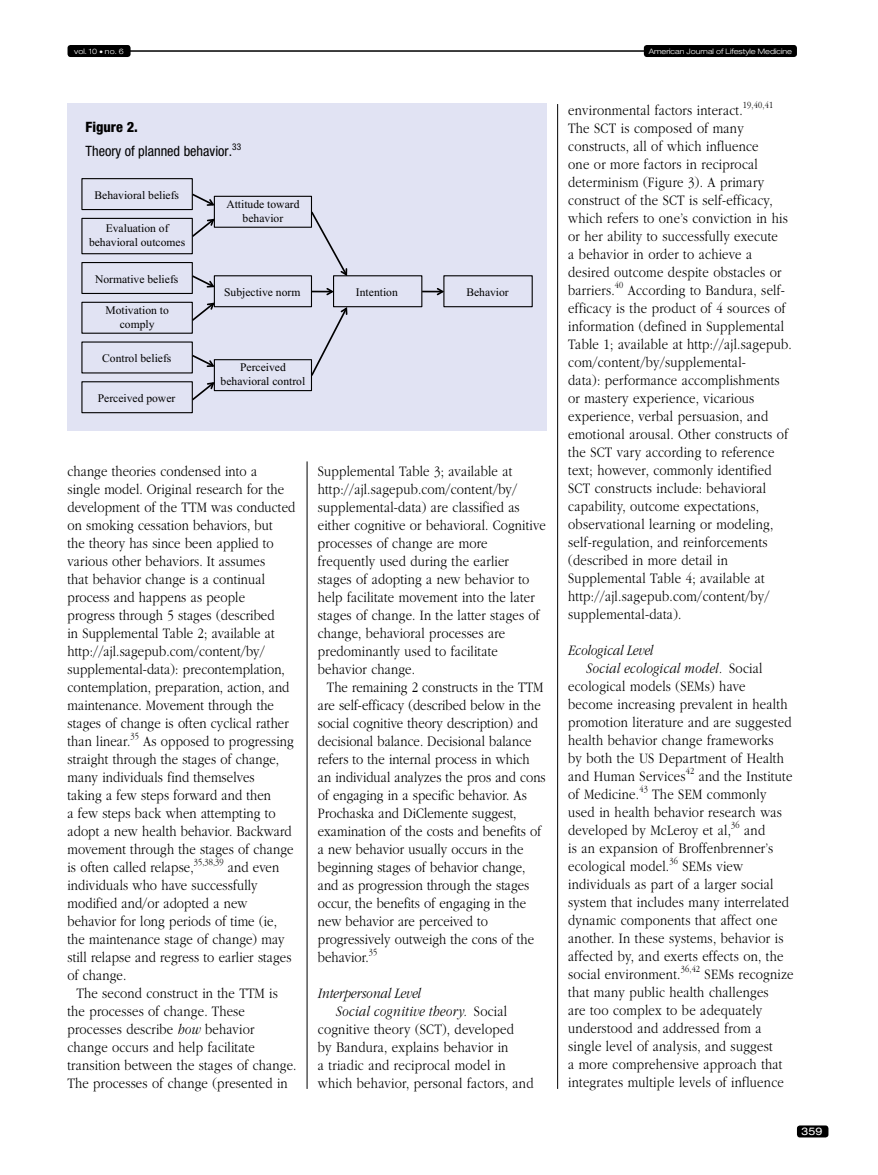
<style>
.page{position:relative;width:878px;height:1175px;background:#fff}
.page>*{position:absolute;margin:0;border:0;box-sizing:border-box;transform-origin:0 0}
.t1{font:300 15px/18px "ITC Garamond Std";letter-spacing:.015em;color:#000;scale:.85 1}
.t2{font:italic 300 15px "ITC Garamond Std";letter-spacing:.02em;color:#000;scale:.85 1}
.t3{font:italic 300 15px "ITC Garamond Std";color:#000;scale:.85 1}
.t4{font:condensed 14.25px "Helvetica Neue LT Std";color:#000}
.t5{font:800 condensed 14.25px "Helvetica Neue LT Std";color:#000}
.t6{font:11.55px/14px "Times New Roman";color:#000;text-align:center}
.t7{font:expanded 10.5px "Helvetica Neue LT Std";color:#fff}
.t8{font:300 9.75px "ITC Garamond Std";letter-spacing:.02em;color:#000;scale:.85 1}
.t9{font:condensed 9.3px "Helvetica Neue LT Std";color:#000}
.t10{font:300 expanded 7.5px "Helvetica Neue LT Std";color:#fff}
.s1{font-style:italic}
.s2{font-style:normal}
</style>
<div class="page">
<div style="left:796px;top:1125px;width:32px;height:12px;background:#000;border-radius:3px"></div>
<hr style="left:129px;top:50px;width:516px;height:2px;background:#000">
<div style="left:68px;top:45px;width:62px;height:12px;background:#000;border-radius:3px"></div>
<div style="left:644px;top:45px;width:152px;height:12px;background:#000;border-radius:3px"></div>
<hr style="left:307px;top:461px;width:1px;height:627px;background:#000">
<div style="left:68px;top:104px;width:478px;height:327px;background:#e1e3f3"></div>
<div style="left:81px;top:178px;width:112px;height:32px;border:1px solid #000"></div>
<div style="left:81px;top:218px;width:112px;height:36px;border:1px solid #000"></div>
<div style="left:81px;top:381px;width:112px;height:32px;border:1px solid #000"></div>
<div style="left:81px;top:302px;width:112px;height:32px;border:1px solid #000"></div>
<div style="left:81px;top:262px;width:112px;height:32px;border:1px solid #000"></div>
<div style="left:443px;top:275px;width:89px;height:32px;border:1px solid #000"></div>
<div style="left:333px;top:275px;width:89px;height:32px;border:1px solid #000"></div>
<div style="left:214px;top:359px;width:98px;height:32px;border:1px solid #000"></div>
<div style="left:214px;top:275px;width:98px;height:32px;border:1px solid #000"></div>
<div style="left:214px;top:196px;width:98px;height:32px;border:1px solid #000"></div>
<svg style="left:191px;top:192px;width:25px;height:15px"></svg>
<svg style="left:190px;top:217px;width:26px;height:22px"></svg>
<svg style="left:312px;top:286px;width:23px;height:11px"></svg>
<svg style="left:309px;top:210px;width:39px;height:67px"></svg>
<svg style="left:309px;top:305px;width:39px;height:73px"></svg>
<svg style="left:422px;top:286px;width:23px;height:11px"></svg>
<svg style="left:191px;top:274px;width:25px;height:14px"></svg>
<svg style="left:191px;top:353px;width:25px;height:15px"></svg>
<svg style="left:190px;top:301px;width:26px;height:21px"></svg>
<svg style="left:190px;top:381px;width:26px;height:21px"></svg>
<hr style="left:557px;top:104px;width:1px;height:984px;background:#000">
<p class="t10" style="left:74px;top:47px;width:51px">vol. 10 • no. 6</p>
<p class="t10" style="left:648px;top:47px;width:145px">American Journal of Lifestyle Medicine</p>
<p class="t5" style="left:86px;top:118px;width:54px">Figure 2.</p>
<p class="t4" style="left:86px;top:143px;width:148px">Theory of planned behavior.</p>
<p class="t9" style="left:232px;top:141px;width:10px">33</p>
<p class="t6" style="left:94px;top:188px;width:86px">Behavioral beliefs</p>
<p class="t6" style="left:89px;top:221px;width:98px">Evaluation of behavioral outcomes</p>
<p class="t6" style="left:226px;top:197px;width:75px">Attitude toward behavior</p>
<p class="t6" style="left:95px;top:272px;width:85px">Normative beliefs</p>
<p class="t6" style="left:105px;top:303px;width:65px">Motivation to comply</p>
<p class="t6" style="left:102px;top:351px;width:71px">Control beliefs</p>
<p class="t6" style="left:98px;top:391px;width:79px">Perceived power</p>
<p class="t6" style="left:224px;top:285px;width:78px">Subjective norm</p>
<p class="t6" style="left:220px;top:360px;width:86px">Perceived behavioral control</p>
<p class="t6" style="left:356px;top:285px;width:43px">Intention</p>
<p class="t6" style="left:466px;top:285px;width:44px">Behavior</p>
<p class="t1" style="left:68px;top:462px;width:269px">change theories condensed into a<br>single model. Original research for the development of the TTM was conducted on smoking cessation behaviors, but<br>the theory has since been applied to various other behaviors. It assumes<br>that behavior change is a continual process and happens as people progress through 5 stages (described<br>in Supplemental Table 2; available at http://ajl.sagepub.com/content/by/ supplemental-data): precontemplation, contemplation, preparation, action, and maintenance. Movement through the stages of change is often cyclical rather than linear.</p>
<p class="t8" style="left:130px;top:731px;width:11px">35</p>
<p class="t1" style="left:67px;top:732px;width:267px;text-indent:76px">As opposed to progressing straight through the stages of change, many individuals find themselves<br>taking a few steps forward and then<br>a few steps back when attempting to adopt a new health behavior. Backward movement through the stages of change is often called relapse,</p>
<p class="t8" style="left:194px;top:857px;width:37px">35,38,39</p>
<p class="t1" style="left:67px;top:858px;width:265px;text-indent:160px">and even individuals who have successfully modified and/or adopted a new behavior for long periods of time (ie, the maintenance stage of change) may still relapse and regress to earlier stages of change.</p>
<p class="t1" style="left:67px;top:984px;width:271px;text-indent:9px">The second construct in the TTM is the processes of change. These processes describe <span class="s1">how</span> behavior change occurs and help facilitate transition between the stages of change.<br>The processes of change (presented in</p>
<p class="t1" style="left:318px;top:462px;width:269px">Supplemental Table 3; available at http://ajl.sagepub.com/content/by/ supplemental-data) are classified as either cognitive or behavioral. Cognitive processes of change are more frequently used during the earlier stages of adopting a new behavior to help facilitate movement into the later stages of change. In the latter stages of change, behavioral processes are predominantly used to facilitate behavior change.</p>
<p class="t1" style="left:318px;top:678px;width:269px;text-indent:9px">The remaining 2 constructs in the TTM are self-efficacy (described below in the social cognitive theory description) and decisional balance. Decisional balance refers to the internal process in which an individual analyzes the pros and cons of engaging in a specific behavior. As Prochaska and DiClemente suggest, examination of the costs and benefits of a new behavior usually occurs in the beginning stages of behavior change, and as progression through the stages occur, the benefits of engaging in the new behavior are perceived to progressively outweigh the cons of the behavior.</p>
<p class="t8" style="left:369px;top:947px;width:11px">35</p>
<p class="t3" style="left:318px;top:985px;width:123px">Interpersonal Level</p>
<p class="t2" style="left:336px;top:1003px;width:203px">Social cognitive theory. <span class="s2">Social</span></p>
<p class="t1" style="left:318px;top:1020px;width:232px">cognitive theory (SCT), developed</p>
<p class="t1" style="left:318px;top:1038px;width:226px">by Bandura, explains behavior in</p>
<p class="t1" style="left:318px;top:1056px;width:222px">a triadic and reciprocal model in</p>
<p class="t1" style="left:318px;top:1074px;width:255px">which behavior, personal factors, and</p>
<p class="t1" style="left:568px;top:101px;width:207px">environmental factors interact.</p>
<p class="t8" style="left:743px;top:99px;width:37px">19,40,41</p>
<p class="t1" style="left:568px;top:119px;width:260px">The SCT is composed of many constructs, all of which influence<br>one or more factors in reciprocal determinism (Figure 3). A primary construct of the SCT is self-efficacy, which refers to one’s conviction in his or her ability to successfully execute a behavior in order to achieve a desired outcome despite obstacles or barriers.</p>
<p class="t8" style="left:615px;top:279px;width:11px">40</p>
<p class="t1" style="left:568px;top:281px;width:264px;text-indent:60px">According to Bandura, self&shy;efficacy is the product of 4 sources of information (defined in Supplemental Table 1; available at http://ajl.sagepub. com/content/by/supplemental-<br>data): performance accomplishments or mastery experience, vicarious experience, verbal persuasion, and emotional arousal. Other constructs of the SCT vary according to reference text; however, commonly identified SCT constructs include: behavioral capability, outcome expectations, observational learning or modeling, self-regulation, and reinforcements (described in more detail in Supplemental Table 4; available at http://ajl.sagepub.com/content/by/ supplemental-data).</p>
<p class="t3" style="left:568px;top:642px;width:102px">Ecological Level</p>
<p class="t2" style="left:586px;top:660px;width:209px">Social ecological model. <span class="s2">Social</span></p>
<p class="t1" style="left:568px;top:677px;width:210px">ecological models (SEMs) have</p>
<p class="t1" style="left:568px;top:695px;width:259px">become increasing prevalent in health</p>
<p class="t1" style="left:568px;top:713px;width:264px">promotion literature and are suggested</p>
<p class="t1" style="left:568px;top:731px;width:243px">health behavior change frameworks</p>
<p class="t1" style="left:568px;top:749px;width:255px">by both the US Department of Health</p>
<p class="t1" style="left:568px;top:767px;width:139px">and Human Services</p>
<p class="t8" style="left:685px;top:765px;width:11px">42</p>
<p class="t1" style="left:698px;top:767px;width:112px">and the Institute</p>
<p class="t1" style="left:568px;top:785px;width:85px">of Medicine.</p>
<p class="t8" style="left:639px;top:783px;width:11px">43</p>
<p class="t1" style="left:568px;top:785px;width:253px;text-indent:84px">The SEM commonly used in health behavior research was developed by McLeroy et al,</p>
<p class="t8" style="left:731px;top:819px;width:11px">36</p>
<p class="t1" style="left:568px;top:821px;width:242px;text-indent:176px">and is an expansion of Broffenbrenner’s ecological model.</p>
<p class="t8" style="left:669px;top:855px;width:11px">36</p>
<p class="t1" style="left:568px;top:857px;width:261px;text-indent:114px">SEMs view individuals as part of a larger social system that includes many interrelated dynamic components that affect one another. In these systems, behavior is affected by, and exerts effects on, the social environment.</p>
<p class="t8" style="left:680px;top:963px;width:24px">36,42</p>
<p class="t1" style="left:568px;top:965px;width:267px;text-indent:136px">SEMs recognize that many public health challenges<br>are too complex to be adequately understood and addressed from a single level of analysis, and suggest<br>a more comprehensive approach that integrates multiple levels of influence</p>
<p class="t7" style="left:801px;top:1125px;width:23px">359</p>
</div>
